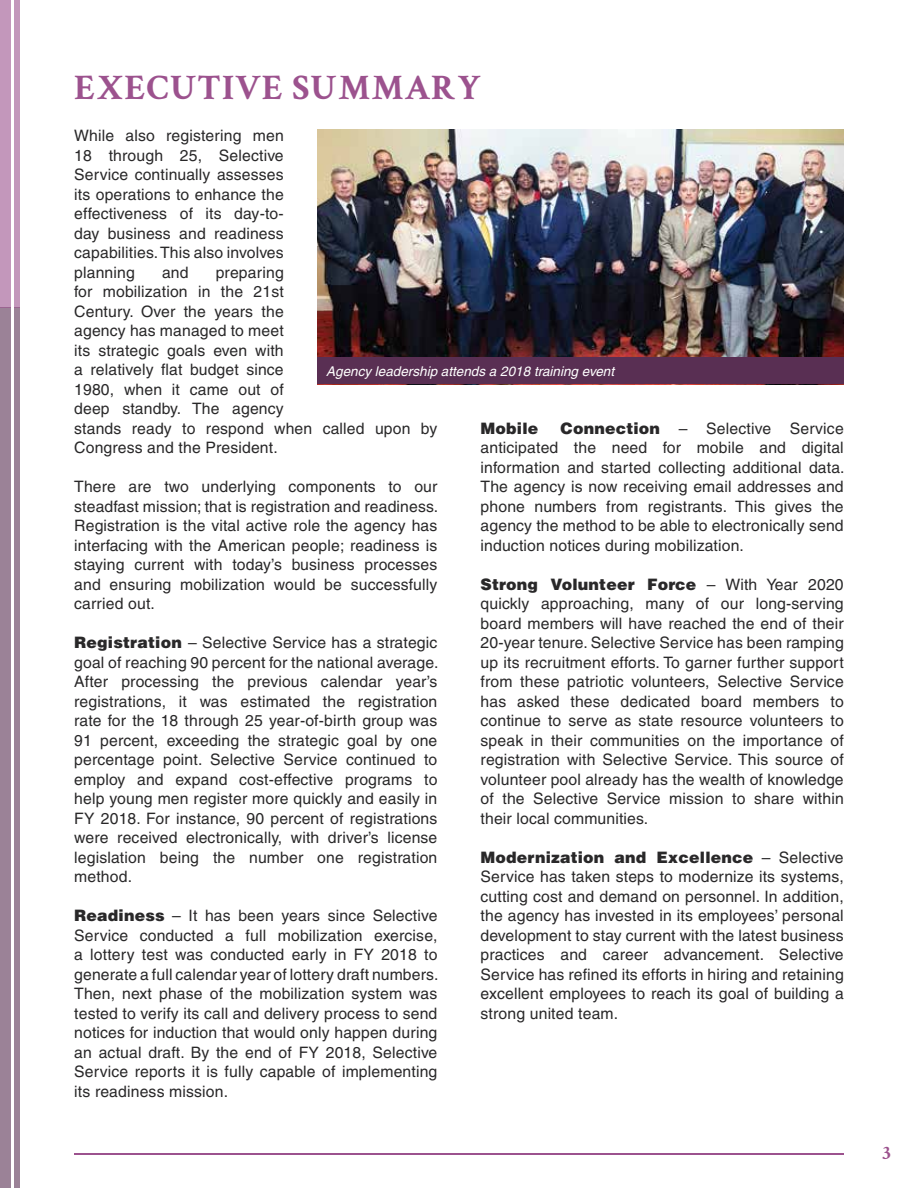
<style>
.page{position:relative;width:918px;height:1188px;background:#fff}
.page>*{position:absolute;margin:0;border:0;box-sizing:border-box;transform-origin:0 0}
.t1{font:700 36px "Crimson Text";letter-spacing:.03em;color:#9c528e}
.t2{font:700 19.5px "Crimson Text";color:#9c528e}
.t3{font:15.75px/19.5px "Helvetica";letter-spacing:.01em;color:#292829;text-align:justify}
.t4{font:900 15.75px "Helvetica";letter-spacing:.01em;color:#292829}
.t5{font:italic 13.5px "Helvetica";color:#fff}
.s1{font-weight:900}
</style>
<div class="page">
<hr style="left:74px;top:1153px;width:770px;height:2px;background:#9c528e">
<div style="left:15px;top:307px;width:5px;height:881px;background:#9b8297"></div>
<div style="left:15px;top:0;width:5px;height:307px;background:#c397bb"></div>
<div style="left:0;top:307px;width:11px;height:881px;background:#9b8297"></div>
<div style="left:0;top:0;width:11px;height:307px;background:#c397bb"></div>
<img style="left:318px;top:130px;width:526px;height:227px">
<div style="left:318px;top:357px;width:526px;height:27px;background:#592f53"></div>
<h1 class="t1" style="left:74px;top:66px;width:408px">EXECUTIVE SUMMARY</h1>
<p class="t3" style="left:74px;top:126px;width:211px">While also registering men 18 through 25, Selective Service continually assesses its operations to enhance the effectiveness of its day-to&shy;day business and readiness capabilities. This also involves planning</p>
<p class="t3" style="left:74px;top:263px;width:365px;text-align:left;text-indent:141px">preparing<br>for mobilization in the 21st<br>Century. Over the years the<br>agency has managed to meet<br>its strategic goals even with<br>a relatively flat budget since<br>1980, when it came out of<br>deep standby. The agency<br>stands ready to respond when called upon by<br>Congress and the President.</p>
<p class="t3" style="left:74px;top:477px;width:366px">There are two underlying components to our steadfast mission; that is registration and readiness.<br>Registration is the vital active role the agency has interfacing with the American people; readiness is staying current with today’s business processes and ensuring mobilization would be successfully carried out.</p>
<p class="t3" style="left:74px;top:633px;width:366px"><span class="s1">Registration</span> – Selective Service has a strategic goal of reaching 90 percent for the national average.<br>After processing the previous calendar year’s registrations, it was estimated the registration rate for the 18 through 25 year-of-birth group was 91 percent, exceeding the strategic goal by one percentage point. Selective Service continued to employ and expand cost-effective programs to help young men register more quickly and easily in FY 2018. For instance, 90 percent of registrations were received electronically, with driver’s license legislation being the number one registration method.</p>
<p class="t3" style="left:74px;top:906px;width:366px"><span class="s1">Readiness</span> – It has been years since Selective Service conducted a full mobilization exercise, a lottery test was conducted early in FY 2018 to generate a full calendar year of lottery draft numbers.<br>Then, next phase of the mobilization system was tested to verify its call and delivery process to send notices for induction that would only happen during an actual draft. By the end of FY 2018, Selective Service reports it is fully capable of implementing its readiness mission.</p>
<p class="t3" style="left:162px;top:263px;width:28px">and</p>
<p class="t5" style="left:326px;top:363px;width:290px">Agency leadership attends a 2018 training event</p>
<p class="t3" style="left:481px;top:419px;width:366px;text-indent:80px"><span class="s1">Connection</span> – Selective Service anticipated the need for mobile and digital information and started collecting additional data.<br>The agency is now receiving email addresses and phone numbers from registrants. This gives the agency the method to be able to electronically send induction notices during mobilization.</p>
<p class="t3" style="left:481px;top:575px;width:365px"><span class="s1">Strong Volunteer Force</span> – With Year 2020 quickly approaching, many of our long-serving board members will have reached the end of their 20-year tenure. Selective Service has been ramping up its recruitment efforts. To garner further support from these patriotic volunteers, Selective Service has asked these dedicated board members to continue to serve as state resource volunteers to speak in their communities on the importance of registration with Selective Service. This source of volunteer pool already has the wealth of knowledge of the Selective Service mission to share within their local communities.</p>
<p class="t3" style="left:481px;top:847px;width:365px"><span class="s1">Modernization and Excellence</span> – Selective Service has taken steps to modernize its systems, cutting cost and demand on personnel. In addition, the agency has invested in its employees’ personal development to stay current with the latest business practices and career advancement. Selective Service has refined its efforts in hiring and retaining excellent employees to reach its goal of building a strong united team.</p>
<p class="t4" style="left:481px;top:418px;width:59px">Mobile</p>
<p class="t2" style="left:882px;top:1141px;width:10px">3</p>
</div>
